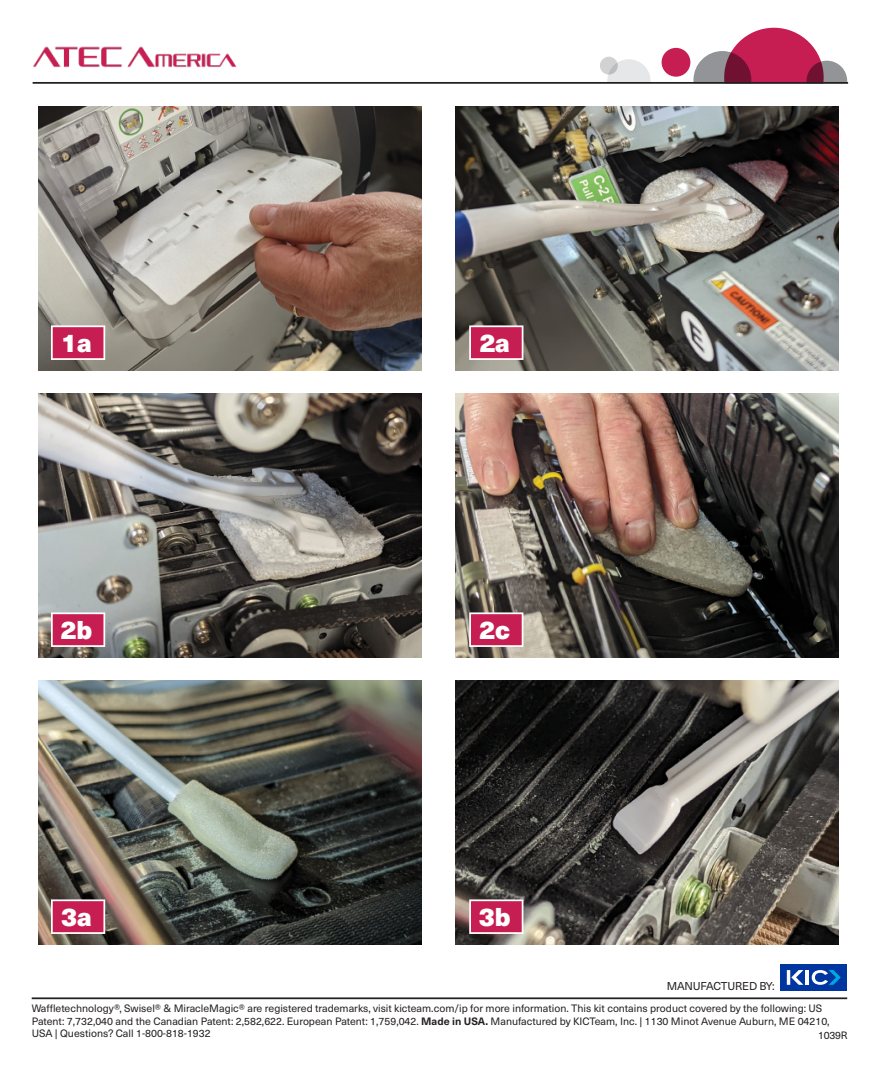
<style>
.page{position:relative;width:882px;height:1071px;background:#fff}
.page>*{position:absolute;margin:0;border:0;box-sizing:border-box;transform-origin:0 0}
.t1{font:900 25.38px "Neue Haas Unica W1 G";letter-spacing:-.015em;color:#fff}
.t2{font:11.2px "Neue Haas Unica W1 G";letter-spacing:-.025em;color:#231f20}
.t3{font:10.5px/12.2px "Neue Haas Unica W1 G";color:#231f20}
.s1{font-weight:700}
</style>
<div class="page">
<img style="left:32px;top:46px;width:205px;height:22px">
<hr style="left:32px;top:997px;width:815px;height:2px;background:#231f20">
<div style="left:780px;top:964px;width:67px;height:27px;background:#0036a0"></div>
<hr style="left:806px;top:970px;width:3px;height:15px;background:#fff">
<svg style="left:812px;top:970px;width:29px;height:15px"></svg>
<svg style="left:787px;top:970px;width:16px;height:15px"></svg>
<img style="left:455px;top:107px;width:383px;height:264px">
<img style="left:39px;top:107px;width:383px;height:264px">
<svg style="left:51px;top:325px;width:54px;height:35px;background:#ce426e"></svg>
<svg style="left:469px;top:325px;width:54px;height:35px;background:#cc406c"></svg>
<img style="left:455px;top:394px;width:383px;height:264px">
<img style="left:39px;top:394px;width:383px;height:264px">
<svg style="left:51px;top:612px;width:54px;height:35px;background:#ce426e"></svg>
<svg style="left:469px;top:612px;width:54px;height:35px;background:#cc406c"></svg>
<img style="left:455px;top:681px;width:383px;height:264px">
<img style="left:39px;top:681px;width:383px;height:264px">
<svg style="left:51px;top:899px;width:54px;height:35px;background:#cc406c"></svg>
<svg style="left:469px;top:899px;width:54px;height:35px;background:#cc406c"></svg>
<div style="left:662px;top:48px;width:28px;height:29px;background:#c61e53;border-radius:50%"></div>
<svg style="left:693px;top:28px;width:154px;height:54px"></svg>
<div style="left:600px;top:57px;width:18px;height:18px;background:#d0d2d3;border-radius:50%"></div>
<svg style="left:607px;top:59px;width:44px;height:23px"></svg>
<hr style="left:33px;top:82px;width:815px;height:2px;background:#231f20">
<h1 class="t1" style="left:61px;top:323px;width:32px">1a</h1>
<h1 class="t1" style="left:479px;top:323px;width:32px">2a</h1>
<h1 class="t1" style="left:61px;top:610px;width:33px">2b</h1>
<h1 class="t1" style="left:479px;top:610px;width:32px">2c</h1>
<h1 class="t1" style="left:61px;top:897px;width:32px">3a</h1>
<h1 class="t1" style="left:479px;top:897px;width:33px">3b</h1>
<p class="t2" style="left:667px;top:978px;width:109px">MANUFACTURED BY:</p>
<p class="t3" style="left:32px;top:1002px;width:799px">Waffletechnology®, Swisel® &amp; MiracleMagic® are registered trademarks, visit kicteam.com/ip for more information. This kit contains product covered by the following: US<br>Patent: 7,732,040 and the Canadian Patent: 2,582,622. European Patent: 1,759,042. <span class="s1">Made in USA.</span> Manufactured by KICTeam, Inc. | 1130 Minot Avenue Auburn, ME 04210,<br>USA | Questions? Call 1-800-818-1932</p>
<p class="t3" style="left:818px;top:1029px;width:31px">1039R</p>
</div>
